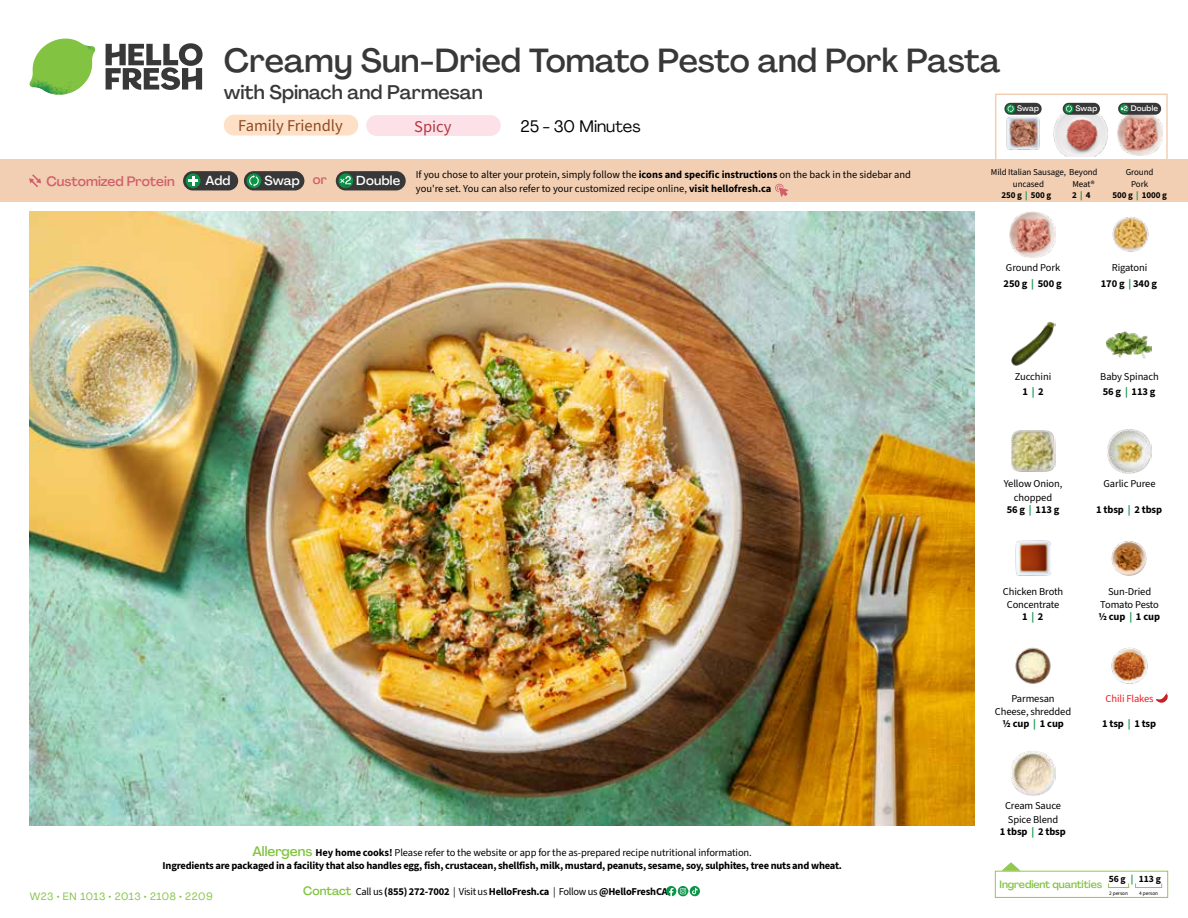
<style>
.page{position:relative;width:1188px;height:918px;background:#fff}
.page>*{position:absolute;margin:0;border:0;box-sizing:border-box;transform-origin:0 0}
.t1{font:500 33px "Agrandir";letter-spacing:-.005em;color:#383839}
.t2{font:500 19.5px "Agrandir";color:#383839}
.t3{font:16.5px "Source Sans 3";color:#8e4b25}
.t4{font:16.5px "Agrandir";color:#000}
.t5{font:16.5px "Source Sans 3";color:#b33841}
.t6{font:500 13.5px "Agrandir";color:#d15f6a}
.t7{font:500 12.9px "Agrandir";letter-spacing:.015em;color:#fff}
.t8{font:700 10.5px/13.5px "Source Sans 3";letter-spacing:-.02em;color:#000;text-align:center}
.t9{font:10.5px/13.5px "Source Sans 3";letter-spacing:-.01em;color:#000;text-align:center}
.t10{font:10.5px "Agrandir";letter-spacing:.05em;color:#82c341}
.t11{font:500 10.5px "Agrandir";letter-spacing:-.01em;color:#82c341}
.t12{font:10.5px "Source Sans 3";letter-spacing:-.01em;color:#ed1d24}
.t13{font:700 9.6px "Source Sans 3";color:#000}
.t14{font:9px/11.4px "Source Sans 3";letter-spacing:-.01em;color:#000}
.t15{font:700 9px "Source Sans 3";color:#000}
.t16{font:500 7.95px "Agrandir";letter-spacing:.025em;color:#fff}
.t17{font:5.25px "Source Sans 3";letter-spacing:-.01em;color:#000}
.s1{color:#d15f6a}
.s2{font-weight:700}
.s3{font-family:"Agrandir";font-weight:500;font-size:13.5px;color:#82c341}
.s4{font-weight:400}
.s5{font-family:"Agrandir";font-weight:500;font-size:12px;color:#82c341}
.s6{color:#0b9446}
.s7{font-weight:700;color:#0b9446}
</style>
<div class="page">
<svg style="left:106px;top:43px;width:97px;height:47px"></svg>
<svg style="left:34px;top:39px;width:59px;height:38px"></svg>
<img style="left:65px;top:39px;width:30px;height:25px">
<img style="left:33px;top:60px;width:56px;height:10px">
<img style="left:29px;top:64px;width:58px;height:31px">
<img style="left:64px;top:70px;width:25px;height:24px">
<img style="left:30px;top:211px;width:945px;height:615px">
<svg style="left:690px;top:886px;width:10px;height:10px"></svg>
<svg style="left:666px;top:886px;width:32px;height:10px"></svg>
<svg style="left:1002px;top:862px;width:19px;height:9px"></svg>
<div style="left:995px;top:871px;width:173px;height:27px;border:1px solid #91c84e"></div>
<div style="left:1108px;top:883px;width:21px;height:5px;border:1px solid #91c84e"></div>
<div style="left:1135px;top:883px;width:27px;height:5px;border:1px solid #91c84e"></div>
<img style="left:1011px;top:322px;width:45px;height:44px">
<img style="left:1106px;top:331px;width:46px;height:28px">
<img style="left:1011px;top:430px;width:45px;height:42px">
<img style="left:1107px;top:429px;width:45px;height:45px">
<img style="left:1015px;top:540px;width:36px;height:36px">
<img style="left:1111px;top:541px;width:36px;height:35px">
<img style="left:1015px;top:647px;width:36px;height:37px">
<img style="left:1011px;top:751px;width:45px;height:45px">
<img style="left:1112px;top:217px;width:37px;height:35px">
<img style="left:1010px;top:212px;width:45px;height:45px">
<img style="left:1111px;top:647px;width:37px;height:37px">
<svg style="left:1156px;top:691px;width:12px;height:12px"></svg>
<div style="left:0;top:160px;width:1188px;height:42px;background:#f2cfb3"></div>
<svg style="left:29px;top:174px;width:12px;height:13px"></svg>
<div style="left:336px;top:171px;width:70px;height:19px;background:#383839;border-radius:10px"></div>
<svg style="left:338px;top:173px;width:15px;height:15px"></svg>
<div style="left:341px;top:180px;width:11px;height:11px;background:#000;opacity:.35"></div>
<svg style="left:339px;top:176px;width:12px;height:8px"></svg>
<div style="left:244px;top:171px;width:60px;height:19px;background:#383839;border-radius:10px"></div>
<div style="left:247px;top:173px;width:14px;height:15px;background:#0b9446;border-radius:50%"></div>
<svg style="left:249px;top:175px;width:10px;height:12px"></svg>
<div style="left:183px;top:171px;width:55px;height:19px;background:#383839;border-radius:10px"></div>
<div style="left:186px;top:173px;width:14px;height:15px;background:#0b9446;border-radius:50%"></div>
<svg style="left:188px;top:176px;width:10px;height:10px"></svg>
<svg style="left:775px;top:183px;width:13px;height:14px"></svg>
<div style="left:995px;top:94px;width:173px;height:69px;border:2px solid #f2cfb3"></div>
<img style="left:1006px;top:116px;width:34px;height:34px">
<img style="left:1053px;top:105px;width:55px;height:52px">
<img style="left:1117px;top:111px;width:45px;height:45px">
<div style="left:1118px;top:103px;width:43px;height:12px;background:#383839;border-radius:6px"></div>
<svg style="left:1120px;top:104px;width:9px;height:9px"></svg>
<div style="left:1122px;top:108px;width:6px;height:7px;background:#000;opacity:.35"></div>
<svg style="left:1120px;top:106px;width:8px;height:8px"></svg>
<div style="left:1063px;top:103px;width:37px;height:12px;background:#383839;border-radius:6px"></div>
<svg style="left:1064px;top:104px;width:9px;height:9px"></svg>
<svg style="left:1066px;top:105px;width:6px;height:7px"></svg>
<div style="left:1004px;top:103px;width:38px;height:12px;background:#383839;border-radius:6px"></div>
<svg style="left:1006px;top:104px;width:9px;height:9px"></svg>
<svg style="left:1008px;top:105px;width:6px;height:7px"></svg>
<div style="left:224px;top:115px;width:134px;height:21px;background:#fee0c6;border-radius:10px"></div>
<div style="left:366px;top:115px;width:135px;height:21px;background:#fce1e9;border-radius:10px"></div>
<h1 class="t1" style="left:224px;top:40px;width:778px">Creamy Sun-Dried Tomato Pesto and Pork Pasta</h1>
<h2 class="t2" style="left:224px;top:80px;width:261px">with Spinach and Parmesan</h2>
<h3 class="t4" style="left:520px;top:116px;width:122px">25 - 30 Minutes</h3>
<h3 class="t3" style="left:238px;top:115px;width:106px">Family Friendly</h3>
<h3 class="t5" style="left:414px;top:116px;width:39px">Spicy</h3>
<p class="t16" style="left:1017px;top:104px;width:24px">Swap</p>
<p class="t16" style="left:1075px;top:104px;width:24px">Swap</p>
<p class="t16" style="left:1131px;top:104px;width:29px">Double</p>
<p class="t6" style="left:46px;top:173px;width:130px">Customized Protein</p>
<p class="t7" style="left:205px;top:172px;width:27px">Add</p>
<p class="t7" style="left:264px;top:172px;width:64px">Swap <span class="s1">or</span></p>
<p class="t7" style="left:356px;top:172px;width:45px">Double</p>
<p class="t9" style="left:416px;top:168px;width:497px;text-align:left">If you chose to alter your protein, simply follow the <span class="s2">icons and specific instructions</span> on the back in the sidebar and you're set. You can also refer to your customized recipe online, <span class="s2">visit hellofresh.ca</span></p>
<p class="t8" style="left:163px;top:846px;width:681px"><span class="s3">Allergens</span> Hey home cooks! <span class="s4">Please refer to the website or app for the as-prepared recipe nutritional information.<br></span>Ingredients are packaged in a facility that also handles egg, fish, crustacean, shellfish, milk, mustard, peanuts, sesame, soy, sulphites, tree nuts and wheat.</p>
<p class="t10" style="left:30px;top:890px;width:184px">W23 • EN 1013 • 2013 • 2108 • 2209</p>
<p class="t8" style="left:303px;top:886px;width:366px"><span class="s5">Contact</span> <span class="s4">Call us</span> (855) 272-7002 <span class="s4">| Visit us</span> HelloFresh.ca <span class="s4">| Follow us</span> @HelloFreshCA</p>
<p class="t14" style="left:991px;top:167px;width:108px">Mild Italian Sausage, Beyond</p>
<p class="t14" style="left:1013px;top:178px;width:33px">uncased</p>
<p class="t15" style="left:1001px;top:189px;width:51px">250 g <span class="s6">|</span> 500 g</p>
<p class="t14" style="left:1072px;top:178px;width:24px">Meat®<br><span class="s2">2</span> <span class="s7">|</span> <span class="s2">4</span></p>
<p class="t14" style="left:1112px;top:167px;width:56px;text-align:center">Ground<br>Pork<br><span class="s2">500 g</span> <span class="s7">|</span> <span class="s2">1000 g</span></p>
<p class="t9" style="left:1004px;top:259px;width:60px;line-height:16.4px;text-align:left">Ground Pork<br><span class="s2">250 g</span> <span class="s7">|</span> <span class="s2">500 g</span></p>
<p class="t9" style="left:1101px;top:259px;width:58px;line-height:16.4px">Rigatoni<br><span class="s2">170 g</span> <span class="s7">|</span> <span class="s2">340 g</span></p>
<p class="t9" style="left:1015px;top:369px;width:38px;line-height:14.9px">Zucchini<br><span class="s2">1</span> <span class="s7">|</span> <span class="s2">2</span></p>
<p class="t9" style="left:1100px;top:369px;width:60px;line-height:14.9px;text-align:left">Baby Spinach<br><span class="s2">56 g</span> <span class="s7">|</span> <span class="s2">113 g</span></p>
<p class="t9" style="left:1004px;top:477px;width:60px">Yellow Onion, chopped</p>
<p class="t8" style="left:1007px;top:503px;width:54px">56 g <span class="s6">|</span> 113 g</p>
<p class="t9" style="left:1003px;top:584px;width:62px">Chicken Broth<br>Concentrate</p>
<p class="t8" style="left:1022px;top:610px;width:23px">1 <span class="s6">|</span> 2</p>
<p class="t9" style="left:1104px;top:477px;width:53px">Garlic Puree</p>
<p class="t8" style="left:1096px;top:503px;width:67px">1 tbsp <span class="s6">|</span> 2 tbsp</p>
<p class="t9" style="left:1100px;top:584px;width:60px">Sun-Dried<br>Tomato Pesto</p>
<p class="t8" style="left:1098px;top:610px;width:63px">1/2 cup <span class="s6">|</span> 1 cup</p>
<p class="t9" style="left:995px;top:692px;width:78px">Parmesan<br>Cheese, shredded</p>
<p class="t8" style="left:1002px;top:717px;width:63px">1/2 cup <span class="s6">|</span> 1 cup</p>
<p class="t12" style="left:1106px;top:692px;width:50px">Chili Flakes</p>
<p class="t8" style="left:1102px;top:717px;width:55px">1 tsp <span class="s6">|</span> 1 tsp</p>
<p class="t9" style="left:1005px;top:799px;width:57px;text-align:left">Cream Sauce<br>Spice Blend</p>
<p class="t8" style="left:1000px;top:825px;width:67px">1 tbsp <span class="s6">|</span> 2 tbsp</p>
<p class="t13" style="left:1109px;top:872px;width:54px">56 g <span class="s6">|</span> 113 g</p>
<p class="t17" style="left:1109px;top:890px;width:20px">2 person</p>
<p class="t17" style="left:1139px;top:890px;width:20px">4 person</p>
<p class="t11" style="left:1000px;top:878px;width:104px">Ingredient quantities</p>
</div>
